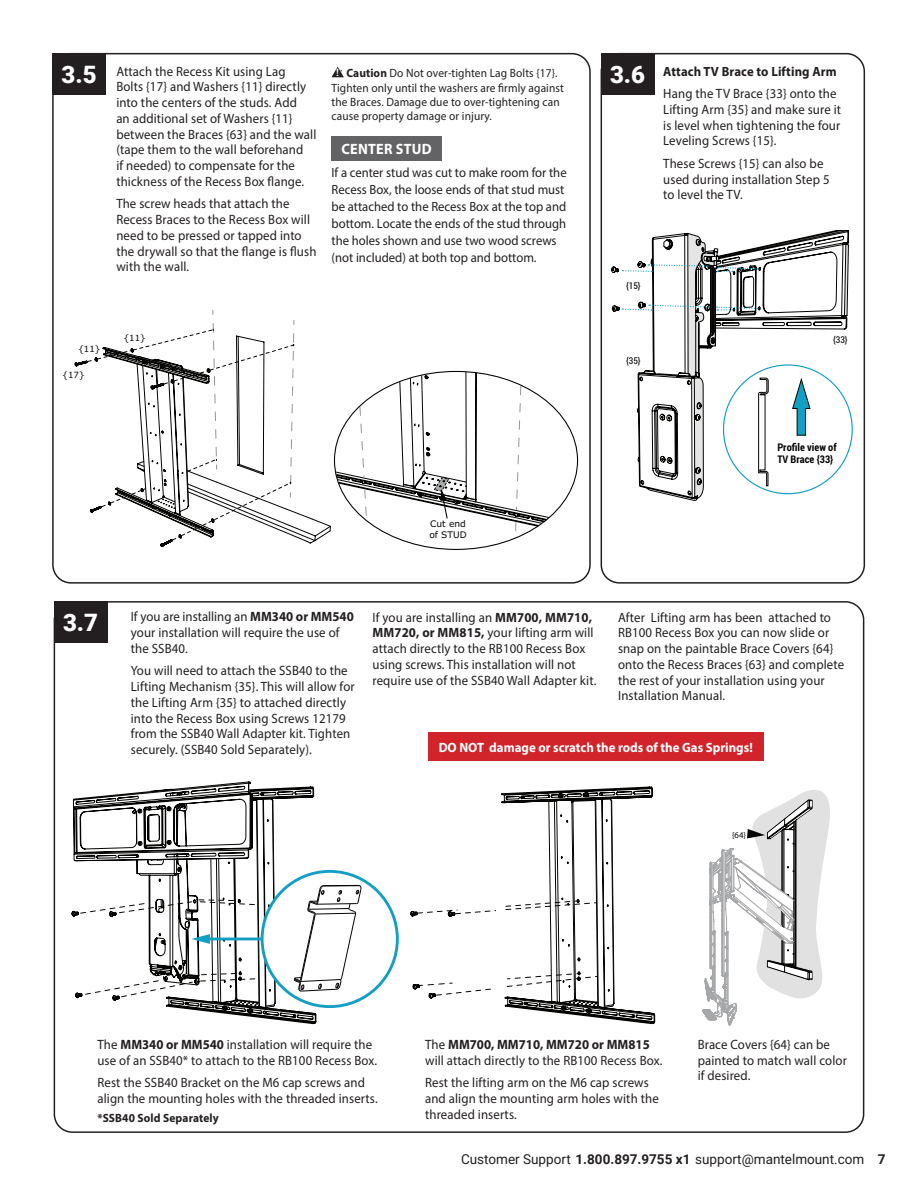
<style>
.page{position:relative;width:918px;height:1188px;background:#fff}
.page>*{position:absolute;margin:0;border:0;box-sizing:border-box;transform-origin:0 0}
.t1{font:900 24px "Roboto";color:#fff}
.t2{font:700 15px "Myriad Pro";letter-spacing:.02em;color:#fff;scale:.95 1}
.t3{font:13.5px/15.8px "Myriad Pro";letter-spacing:.01em;color:#231f20;scale:.95 1}
.t4{font:13.5px "Roboto";color:#231f20}
.t5{font:700 13.5px "Myriad Pro";color:#fff;scale:.95 1}
.t6{font:13.35px/17.1px "Myriad Pro";color:#231f20;scale:.95 1}
.t7{font:700 13.35px "Myriad Pro";letter-spacing:.01em;color:#231f20;scale:.95 1}
.t8{font:12px/14.2px "Myriad Pro";letter-spacing:.01em;color:#231f20;scale:.95 1}
.t9{font:700 12px "Myriad Pro";letter-spacing:.01em;color:#231f20;scale:.95 1}
.t10{font:700 10.65px/12.8px "Roboto Condensed";color:#040503}
.t11{font:9.45px "Roboto Condensed";color:#040503}
.t12{font:9px/10.9px "Verdana";color:#040503}
.t13{font:8.7px "Verdana";color:#040503}
.t14{font:8.7px "Myriad Pro";color:#040503}
.s1{font-family:"Bookman Old Style";font-size:10.65px;color:#fff}
.s2{font-weight:700}
</style>
<div class="page">
<div style="left:601px;top:53px;width:264px;height:531px;border:2px solid #231f20;border-radius:18px"></div>
<svg style="left:75px;top:310px;width:474px;height:237px"></svg>
<div style="left:52px;top:53px;width:539px;height:531px;border:2px solid #231f20;border-radius:18px"></div>
<div style="left:52px;top:53px;width:54px;height:42px;background:#231f20"></div>
<div style="left:601px;top:53px;width:54px;height:42px;background:#231f20"></div>
<svg style="left:702px;top:790px;width:128px;height:235px"></svg>
<svg style="left:72px;top:782px;width:290px;height:242px"></svg>
<svg style="left:410px;top:787px;width:245px;height:237px"></svg>
<svg style="left:332px;top:67px;width:12px;height:10px"></svg>
<div style="left:332px;top:136px;width:110px;height:25px;background:#636366"></div>
<div style="left:428px;top:732px;width:335px;height:29px;background:#d1232a"></div>
<div style="left:54px;top:601px;width:54px;height:42px;background:#231f20"></div>
<svg style="left:611px;top:230px;width:238px;height:271px"></svg>
<svg style="left:717px;top:266px;width:41px;height:6px"></svg>
<svg style="left:717px;top:306px;width:41px;height:5px"></svg>
<svg style="left:622px;top:264px;width:86px;height:9px"></svg>
<svg style="left:622px;top:304px;width:87px;height:7px"></svg>
<h1 class="t1" style="left:62px;top:57px;width:37px">3.5</h1>
<h1 class="t1" style="left:610px;top:57px;width:37px">3.6</h1>
<p class="t3" style="left:116px;top:63px;width:212px">Attach the Recess Kit using Lag<br>Bolts {17} and Washers {11} directly into the centers of the studs. Add<br>an additional set of Washers {11} between the Braces {63} and the wall (tape them to the wall beforehand<br>if needed) to compensate for the thickness of the Recess Box flange.</p>
<p class="t3" style="left:116px;top:196px;width:212px">The screw heads that attach the<br>Recess Braces to the Recess Box will need to be pressed or tapped into the drywall so that the flange is flush with the wall.</p>
<p class="t8" style="left:332px;top:66px;width:246px;text-indent:4px"><span class="s1">!</span> <span class="s2">Caution</span> Do Not over-tighten Lag Bolts {17}.<br>Tighten only until the washers are firmly against the Braces. Damage due to over-tightening can cause property damage or injury.</p>
<p class="t2" style="left:341px;top:139px;width:97px">CENTER STUD</p>
<p class="t6" style="left:332px;top:164px;width:249px">If a center stud was cut to make room for the Recess Box, the loose ends of that stud must be attached to the Recess Box at the top and bottom. Locate the ends of the stud through the holes shown and use two wood screws (not included) at both top and bottom.</p>
<p class="t13" style="left:78px;top:343px;width:23px">{11}</p>
<p class="t13" style="left:63px;top:369px;width:23px">{17}</p>
<p class="t13" style="left:124px;top:332px;width:23px">{11}</p>
<p class="t11" style="left:626px;top:279px;width:16px">{15}</p>
<p class="t11" style="left:626px;top:354px;width:16px">{35}</p>
<p class="t7" style="left:663px;top:62px;width:184px">Attach TV Brace to Lifting Arm</p>
<p class="t3" style="left:663px;top:86px;width:189px">Hang the TV Brace {33} onto the<br>Lifting Arm {35} and make sure it is level when tightening the four<br>Leveling Screws {15}.</p>
<p class="t3" style="left:663px;top:155px;width:177px">These Screws {15} can also be used during installation Step 5 to level the TV.</p>
<p class="t11" style="left:833px;top:333px;width:16px">{33}</p>
<p class="t12" style="left:429px;top:518px;width:39px">Cut end of STUD</p>
<p class="t10" style="left:777px;top:440px;width:61px">Profile view of<br>TV Brace {33}</p>
<h1 class="t1" style="left:63px;top:606px;width:37px">3.7</h1>
<p class="t3" style="left:131px;top:609px;width:236px">If you are installing an <span class="s2">MM340 or MM540 </span>your installation will require the use of the SSB40.</p>
<p class="t3" style="left:131px;top:663px;width:237px">You will need to attach the SSB40 to the Lifting Mechanism {35}. This will allow for the Lifting Arm {35} to attached directly into the Recess Box using Screws 12179 from the SSB40 Wall Adapter kit. Tighten securely. (SSB40 Sold Separately).</p>
<p class="t3" style="left:372px;top:609px;width:237px">If you are installing an <span class="s2">MM700, MM710, MM720, or MM815,</span> your lifting arm will attach directly to the RB100 Recess Box using screws. This installation will not require use of the SSB40 Wall Adapter kit.</p>
<p class="t3" style="left:618px;top:609px;width:240px">After Lifting arm has been attached to RB100 Recess Box you can now slide or snap on the paintable Brace Covers {64} onto the Recess Braces {63} and complete the rest of your installation using your Installation Manual.</p>
<p class="t5" style="left:439px;top:739px;width:332px">DO NOT damage or scratch the rods of the Gas Springs!</p>
<p class="t14" style="left:732px;top:829px;width:15px">{64}</p>
<p class="t3" style="left:97px;top:1036px;width:296px">The <span class="s2">MM340 or MM540</span> installation will require the use of an SSB40* to attach to the RB100 Recess Box.</p>
<p class="t3" style="left:97px;top:1075px;width:296px">Rest the SSB40 Bracket on the M6 cap screws and align the mounting holes with the threaded inserts.</p>
<p class="t9" style="left:97px;top:1110px;width:129px">*SSB40 Sold Separately</p>
<p class="t3" style="left:425px;top:1036px;width:251px">The <span class="s2">MM700, MM710, MM720 or MM815 </span>will attach directly to the RB100 Recess Box.</p>
<p class="t3" style="left:425px;top:1075px;width:248px">Rest the lifting arm on the M6 cap screws and align the mounting arm holes with the threaded inserts.</p>
<p class="t3" style="left:698px;top:1036px;width:159px">Brace Covers {64} can be painted to match wall color if desired.</p>
<p class="t4" style="left:461px;top:1150px;width:426px">Customer Support <span class="s2">1.800.897.9755 x1</span> support@mantelmount.com <span class="s2">7</span></p>
</div>
